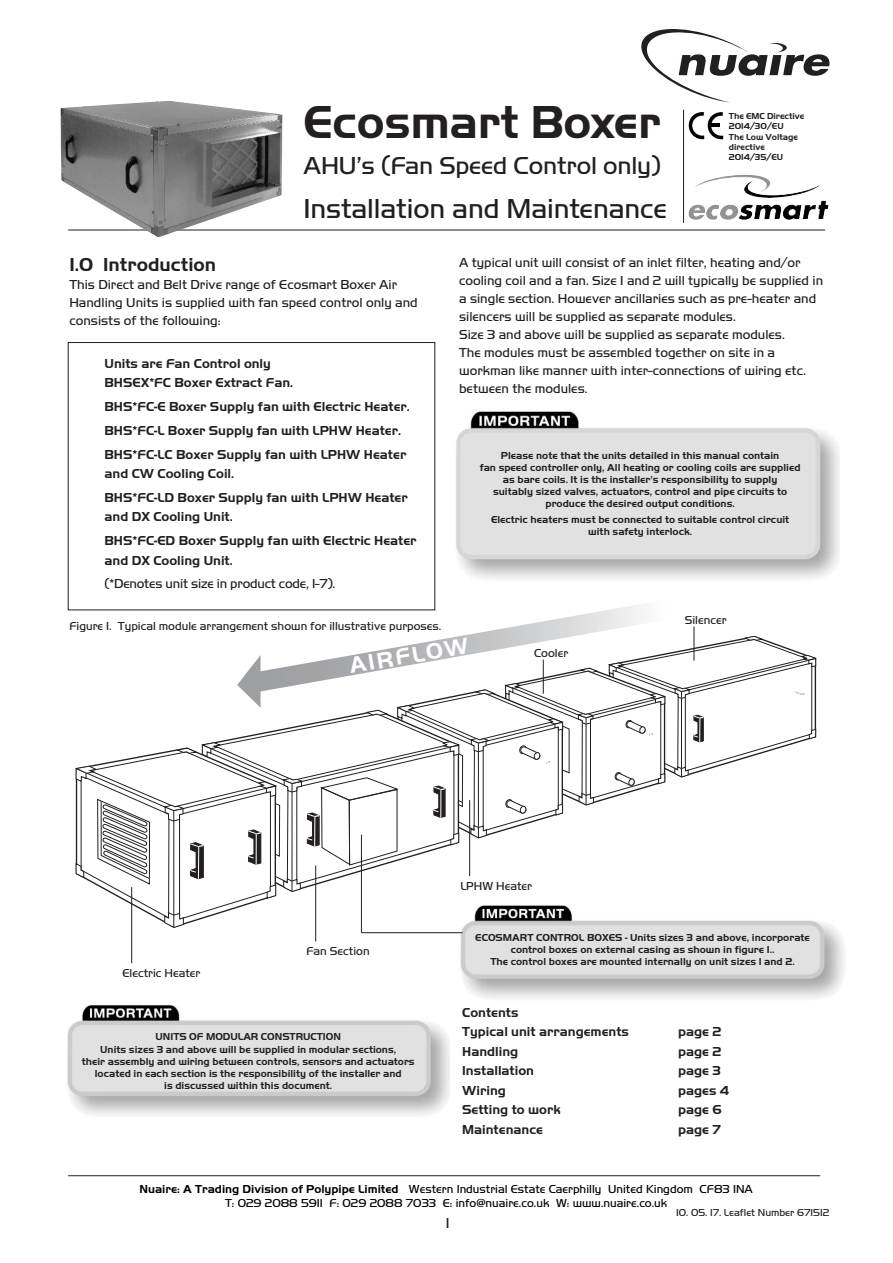
<style>
.page{position:relative;width:893px;height:1263px;background:#fff}
.page>*{position:absolute;margin:0;border:0;box-sizing:border-box;transform-origin:0 0}
.t1{font:700 48px "Handel Got D";letter-spacing:-.005em;color:#231f20}
.t2{font:28.5px "Handel Got D Ligh";letter-spacing:-.005em;color:#231f20}
.t3{font:25.5px "Handel Got D Ligh";letter-spacing:-.005em;color:#231f20}
.t4{font:700 23.4px "Handel Got D";color:#fff}
.t5{font:700 19.5px "Handel Got D";color:#231f20}
.t6{font:15px "Handel Got D Ligh";color:#231f20}
.t7{font:13.5px/18px "Handel Got D Ligh";color:#231f20}
.t8{font:700 13.5px/23.7px "Handel Got D";color:#231f20}
.t9{font:12px/14.1px "Handel Got D Ligh";color:#000;text-align:center}
.t10{font:12px "Handel Got D Ligh";color:#231f20}
.t11{font:700 10.5px/12px "Handel Got D";color:#231f20;text-align:center}
.t12{font:300 10.5px "Handel Got D";color:#231f20}
.t13{font:700 9px/10.5px "Handel Got D";letter-spacing:-.005em;color:#231f20}
.t14{font:700 9px "Handel Got D";color:#231f20}
.s1{font-family:"Handel Got D";font-weight:700}
</style>
<div class="page">
<img style="left:67px;top:1005px;width:382px;height:111px">
<svg style="left:237px;top:592px;width:458px;height:43px"></svg>
<svg style="left:75px;top:635px;width:741px;height:293px"></svg>
<img style="left:688px;top:175px;width:140px;height:45px">
<hr style="left:68px;top:230px;width:757px;height:1px;background:#231f20">
<img style="left:60px;top:101px;width:222px;height:136px">
<hr style="left:131px;top:887px;width:1px;height:76px;background:#231f20">
<hr style="left:315px;top:865px;width:1px;height:76px;background:#231f20">
<hr style="left:361px;top:835px;width:1px;height:98px;background:#231f20">
<div style="left:459px;top:880px;width:186px;height:26px;background:#fff"></div>
<hr style="left:469px;top:800px;width:1px;height:76px;background:#231f20">
<hr style="left:543px;top:660px;width:1px;height:34px;background:#231f20">
<hr style="left:694px;top:627px;width:1px;height:34px;background:#231f20">
<img style="left:454px;top:901px;width:390px;height:98px">
<hr style="left:361px;top:932px;width:101px;height:1px;background:#231f20">
<hr style="left:68px;top:1175px;width:752px;height:1px;background:#231f20">
<svg style="left:689px;top:112px;width:34px;height:27px"></svg>
<svg style="left:641px;top:29px;width:188px;height:74px"></svg>
<hr style="left:683px;top:110px;width:1px;height:113px;background:#231f20">
<img style="left:448px;top:411px;width:392px;height:182px">
<h1 class="t1" style="left:304px;top:93px;width:358px">Ecosmart Boxer</h1>
<h3 class="t3" style="left:304px;top:150px;width:359px">AHU’s (Fan Speed Control only)</h3>
<h2 class="t2" style="left:304px;top:192px;width:365px">Installation and Maintenance</h2>
<p class="t13" style="left:729px;top:110px;width:77px">The EMC Directive</p>
<p class="t14" style="left:729px;top:121px;width:56px">2014/30/EU</p>
<p class="t13" style="left:729px;top:131px;width:71px">The Low Voltage directive</p>
<p class="t14" style="left:729px;top:152px;width:56px">2014/35/EU</p>
<h3 class="t5" style="left:69px;top:253px;width:148px">1.0 Introduction</h3>
<p class="t7" style="left:69px;top:275px;width:350px">This Direct and Belt Drive range of Ecosmart Boxer Air<br>Handling Units is supplied with fan speed control only and consists of the following:</p>
<p class="t8" style="left:105px;top:353px;width:190px;line-height:19.5px">Units are Fan Control only<br>BHSEX*FC Boxer Extract Fan.</p>
<p class="t8" style="left:105px;top:395px;width:307px">BHS*FC-E Boxer Supply fan with Electric Heater.<br>BHS*FC-L Boxer Supply fan with LPHW Heater.<br>BHS*FC-LC Boxer Supply fan with LPHW Heater</p>
<p class="t8" style="left:105px;top:462px;width:305px">and CW Cooling Coil.<br>BHS*FC-LD Boxer Supply fan with LPHW Heater</p>
<p class="t8" style="left:105px;top:505px;width:314px">and DX Cooling Unit.<br>BHS*FC-ED Boxer Supply fan with Electric Heater</p>
<p class="t8" style="left:105px;top:548px;width:130px">and DX Cooling Unit.</p>
<p class="t7" style="left:105px;top:575px;width:232px">(*Denotes unit size in product code, 1-7).</p>
<p class="t10" style="left:69px;top:619px;width:373px">Figure 1. Typical module arrangement shown for illustrative purposes.</p>
<p class="t7" style="left:459px;top:253px;width:366px">A typical unit will consist of an inlet filter, heating and/or cooling coil and a fan. Size 1 and 2 will typically be supplied in a single section. However ancillaries such as pre-heater and silencers will be supplied as separate modules.<br>Size 3 and above will be supplied as separate modules.<br>The modules must be assembled together on site in a workman like manner with inter-connections of wiring etc. between the modules.</p>
<p class="t11" style="left:480px;top:449px;width:322px">Please note that the units detailed in this manual contain<br>fan speed controller only, All heating or cooling coils are supplied as bare coils. It is the installer’s responsibility to supply<br>suitably sized valves, actuators, control and pipe circuits to produce the desired output conditions.</p>
<p class="t11" style="left:491px;top:513px;width:300px">Electric heaters must be connected to suitable control circuit with safety interlock.</p>
<p class="t10" style="left:685px;top:613px;width:43px">Silencer</p>
<h3 class="t4" style="left:347px;top:652px;width:122px;rotate:-10deg">AIRFLOW</h3>
<p class="t10" style="left:534px;top:646px;width:36px">Cooler</p>
<p class="t10" style="left:122px;top:965px;width:80px">Electric Heater</p>
<p class="t10" style="left:306px;top:944px;width:65px">Fan Section</p>
<p class="t11" style="left:82px;top:1030px;width:334px">UNITS OF MODULAR CONSTRUCTION<br>Units sizes 3 and above will be supplied in modular sections,<br>their assembly and wiring between controls, sensors and actuators located in each section is the responsibility of the installer and<br>is discussed within this document.</p>
<p class="t10" style="left:460px;top:878px;width:73px">LPHW Heater</p>
<p class="t11" style="left:475px;top:931px;width:336px">ECOSMART CONTROL BOXES - Units sizes 3 and above, incorporate control boxes on external casing as shown in figure 1..<br>The control boxes are mounted internally on unit sizes 1 and 2.</p>
<p class="t8" style="left:462px;top:1002px;width:168px;line-height:19.5px">Contents<br>Typical unit arrangements</p>
<p class="t8" style="left:678px;top:1020px;width:45px">page 2</p>
<p class="t8" style="left:462px;top:1039px;width:58px">Handling</p>
<p class="t8" style="left:678px;top:1039px;width:45px">page 2</p>
<p class="t8" style="left:462px;top:1059px;width:73px">Installation</p>
<p class="t8" style="left:678px;top:1059px;width:44px">page 3</p>
<p class="t8" style="left:462px;top:1078px;width:45px">Wiring</p>
<p class="t8" style="left:678px;top:1078px;width:53px">pages 4</p>
<p class="t8" style="left:462px;top:1098px;width:100px">Setting to work</p>
<p class="t8" style="left:678px;top:1098px;width:45px">page 6</p>
<p class="t8" style="left:462px;top:1117px;width:82px">Maintenance</p>
<p class="t8" style="left:678px;top:1117px;width:44px">page 7</p>
<p class="t9" style="left:140px;top:1183px;width:615px"><span class="s1">Nuaire: A Trading Division of Polypipe Limited</span> Western Industrial Estate Caerphilly United Kingdom CF83 1NA<br>T: 029 2088 5911 F: 029 2088 7033 E: info@nuaire.co.uk W: www.nuaire.co.uk</p>
<p class="t12" style="left:676px;top:1206px;width:154px">10. 05. 17. Leaflet Number 671512</p>
<h3 class="t6" style="left:446px;top:1214px;width:5px">1</h3>
</div>
